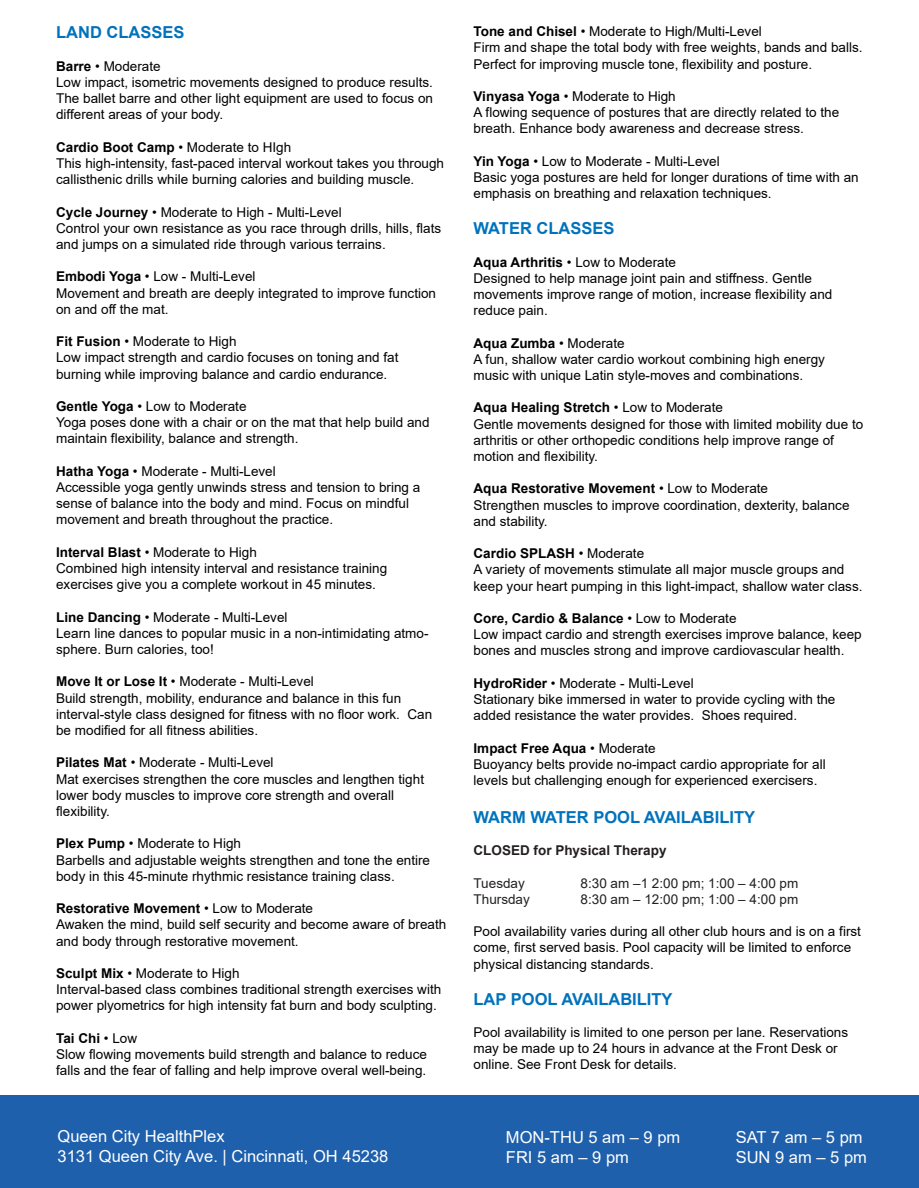
<style>
.page{position:relative;width:919px;height:1188px;background:#fff}
.page>*{position:absolute;margin:0;border:0;box-sizing:border-box;transform-origin:0 0}
.t1{font:16.5px/19.8px "Arial";color:#fff}
.t2{font:700 16.5px "Arial";color:#0072bc}
.t3{font:13.5px/16.2px "Arial";color:#000}
.t4{font:13.5px "Arial";color:#231f20}
.t5{font:700 13.5px "Arial";color:#231f20}
.s1{font-weight:700}
</style>
<div class="page">
<div style="left:0;top:1095px;width:918px;height:93px;background:#1f60ac"></div>
<p class="t2" style="left:56px;top:21px;width:130px">LAND CLASSES</p>
<p class="t3" style="left:56px;top:58px;width:378px"><span class="s1">Barre</span> • Moderate<br>Low impact, isometric movements designed to produce results.<br>The ballet barre and other light equipment are used to focus on different areas of your body.</p>
<p class="t3" style="left:56px;top:139px;width:389px"><span class="s1">Cardio Boot Camp</span> • Moderate to HIgh<br>This high-intensity, fast-paced interval workout takes you through callisthenic drills while burning calories and building muscle.</p>
<p class="t3" style="left:56px;top:204px;width:386px"><span class="s1">Cycle Journey</span> • Moderate to High - Multi-Level<br>Control your own resistance as you race through drills, hills, flats and jumps on a simulated ride through various terrains.</p>
<p class="t3" style="left:56px;top:268px;width:381px"><span class="s1">Embodi Yoga</span> • Low - Multi-Level<br>Movement and breath are deeply integrated to improve function on and off the mat.</p>
<p class="t3" style="left:56px;top:333px;width:344px"><span class="s1">Fit Fusion</span> • Moderate to High<br>Low impact strength and cardio focuses on toning and fat burning while improving balance and cardio endurance.</p>
<p class="t3" style="left:56px;top:398px;width:375px"><span class="s1">Gentle Yoga</span> • Low to Moderate<br>Yoga poses done with a chair or on the mat that help build and maintain flexibility, balance and strength.</p>
<p class="t3" style="left:56px;top:463px;width:365px"><span class="s1">Hatha Yoga</span> • Moderate - Multi-Level<br>Accessible yoga gently unwinds stress and tension to bring a sense of balance into the body and mind. Focus on mindful movement and breath throughout the practice.</p>
<p class="t3" style="left:56px;top:544px;width:332px"><span class="s1">Interval Blast</span> • Moderate to High<br>Combined high intensity interval and resistance training exercises give you a complete workout in 45 minutes.</p>
<p class="t3" style="left:56px;top:609px;width:374px"><span class="s1">Line Dancing</span> • Moderate - Multi-Level<br>Learn line dances to popular music in a non-intimidating atmo&shy;sphere. Burn calories, too!</p>
<p class="t3" style="left:56px;top:673px;width:377px"><span class="s1">Move It or Lose It</span> • Moderate - Multi-Level<br>Build strength, mobility, endurance and balance in this fun interval-style class designed for fitness with no floor work. Can be modified for all fitness abilities.</p>
<p class="t3" style="left:56px;top:754px;width:369px"><span class="s1">Pilates Mat</span> • Moderate - Multi-Level<br>Mat exercises strengthen the core muscles and lengthen tight lower body muscles to improve core strength and overall flexibility.</p>
<p class="t3" style="left:56px;top:835px;width:375px"><span class="s1">Plex Pump</span> • Moderate to High<br>Barbells and adjustable weights strengthen and tone the entire body in this 45-minute rhythmic resistance training class.</p>
<p class="t3" style="left:56px;top:900px;width:391px"><span class="s1">Restorative Movement</span> • Low to Moderate<br>Awaken the mind, build self security and become aware of breath and body through restorative movement.</p>
<p class="t3" style="left:56px;top:965px;width:386px"><span class="s1">Sculpt Mix</span> • Moderate to High<br>Interval-based class combines traditional strength exercises with power plyometrics for high intensity fat burn and body sculpting.</p>
<p class="t3" style="left:56px;top:1030px;width:372px"><span class="s1">Tai Chi</span> • Low<br>Slow flowing movements build strength and balance to reduce falls and the fear of falling and help improve overal well-being.</p>
<p class="t1" style="left:58px;top:1126px;width:332px">Queen City HealthPlex<br>3131 Queen City Ave. | Cincinnati, OH 45238</p>
<p class="t3" style="left:473px;top:23px;width:390px"><span class="s1">Tone and Chisel</span> • Moderate to High/Multi-Level<br>Firm and shape the total body with free weights, bands and balls.<br>Perfect for improving muscle tone, flexibility and posture.</p>
<p class="t3" style="left:473px;top:88px;width:367px"><span class="s1">Vinyasa Yoga</span> • Moderate to High<br>A flowing sequence of postures that are directly related to the breath. Enhance body awareness and decrease stress.</p>
<p class="t3" style="left:473px;top:153px;width:386px"><span class="s1">Yin Yoga</span> • Low to Moderate - Multi-Level<br>Basic yoga postures are held for longer durations of time with an emphasis on breathing and relaxation techniques.</p>
<p class="t2" style="left:473px;top:217px;width:142px">WATER CLASSES</p>
<p class="t3" style="left:473px;top:254px;width:360px"><span class="s1">Aqua Arthritis</span> • Low to Moderate<br>Designed to help manage joint pain and stiffness. Gentle movements improve range of motion, increase flexibility and reduce pain.</p>
<p class="t3" style="left:473px;top:335px;width:353px"><span class="s1">Aqua Zumba</span> • Moderate<br>A fun, shallow water cardio workout combining high energy music with unique Latin style-moves and combinations.</p>
<p class="t3" style="left:473px;top:400px;width:391px"><span class="s1">Aqua Healing Stretch</span> • Low to Moderate<br>Gentle movements designed for those with limited mobility due to arthritis or other orthopedic conditions help improve range of motion and flexibility.</p>
<p class="t3" style="left:473px;top:481px;width:377px"><span class="s1">Aqua Restorative Movement</span> • Low to Moderate<br>Strengthen muscles to improve coordination, dexterity, balance and stability.</p>
<p class="t3" style="left:473px;top:545px;width:390px"><span class="s1">Cardio SPLASH</span> • Moderate<br>A variety of movements stimulate all major muscle groups and keep your heart pumping in this light-impact, shallow water class.</p>
<p class="t3" style="left:473px;top:610px;width:389px"><span class="s1">Core, Cardio &amp; Balance</span> • Low to Moderate<br>Low impact cardio and strength exercises improve balance, keep bones and muscles strong and improve cardiovascular health.</p>
<p class="t3" style="left:473px;top:675px;width:363px"><span class="s1">HydroRider</span> • Moderate - Multi-Level<br>Stationary bike immersed in water to provide cycling with the added resistance the water provides. Shoes required.</p>
<p class="t3" style="left:473px;top:740px;width:353px"><span class="s1">Impact Free Aqua</span> • Moderate<br>Buoyancy belts provide no-impact cardio appropriate for all levels but challenging enough for experienced exercisers.</p>
<p class="t2" style="left:473px;top:805px;width:283px">WARM WATER POOL AVAILABILITY</p>
<p class="t5" style="left:473px;top:841px;width:194px">CLOSED for Physical Therapy</p>
<p class="t4" style="left:473px;top:874px;width:53px">Tuesday</p>
<p class="t4" style="left:580px;top:874px;width:219px">8:30 am –1 2:00 pm; 1:00 – 4:00 pm</p>
<p class="t4" style="left:473px;top:890px;width:58px">Thursday</p>
<p class="t4" style="left:580px;top:890px;width:219px">8:30 am – 12:00 pm; 1:00 – 4:00 pm</p>
<p class="t3" style="left:473px;top:923px;width:389px">Pool availability varies during all other club hours and is on a first come, first served basis. Pool capacity will be limited to enforce physical distancing standards.</p>
<p class="t2" style="left:473px;top:987px;width:200px">LAP POOL AVAILABILITY</p>
<p class="t3" style="left:473px;top:1024px;width:376px">Pool availability is limited to one person per lane. Reservations may be made up to 24 hours in advance at the Front Desk or online. See Front Desk for details.</p>
<p class="t1" style="left:506px;top:1127px;width:176px">MON-THU 5 am – 9 pm</p>
<p class="t1" style="left:735px;top:1127px;width:128px">SAT 7 am – 5 pm</p>
<p class="t1" style="left:506px;top:1147px;width:124px">FRI 5 am – 9 pm</p>
<p class="t1" style="left:735px;top:1147px;width:133px">SUN 9 am – 5 pm</p>
</div>
